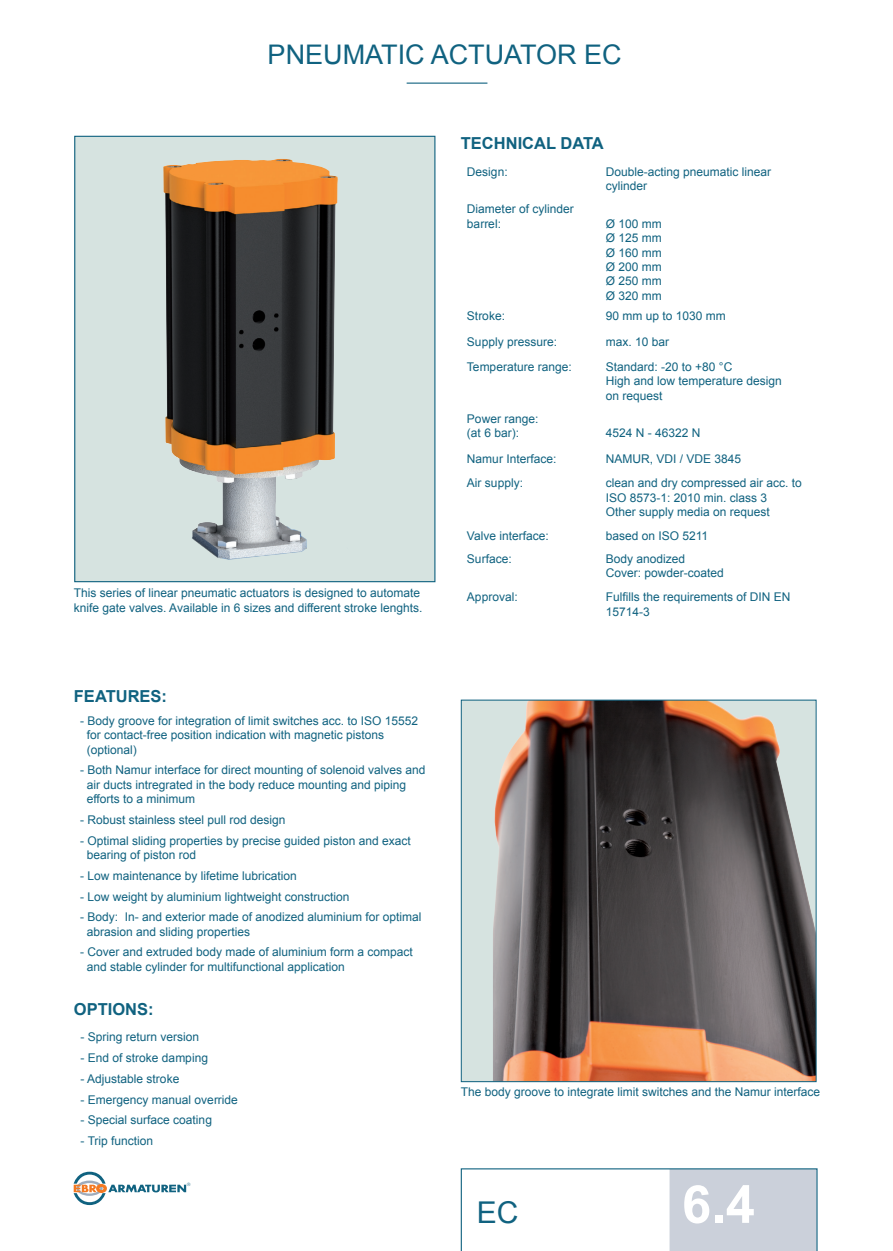
<style>
.page{position:relative;width:893px;height:1251px;background:#fff}
.page>*{position:absolute;margin:0;border:0;box-sizing:border-box;transform-origin:0 0}
.t1{font:700 52.5px "Arial";color:#fff}
.t2{font:30px "Arial";color:#106280}
.t3{font:27px "Arial";color:#106280}
.t4{font:700 16.5px "Arial";color:#106280}
.t5{font:12px/14.4px "Arial";color:#106280}
</style>
<div class="page">
<div style="left:75px;top:136px;width:360px;height:445px;background:#d6e3e0"></div>
<img style="left:163px;top:158px;width:175px;height:402px">
<div style="left:461px;top:700px;width:355px;height:381px;background:#d6e3e0"></div>
<img style="left:493px;top:701px;width:321px;height:378px">
<div style="left:461px;top:699px;width:355px;height:382px;border:1px solid #106280"></div>
<hr style="left:407px;top:83px;width:80px;height:1px;background:#106280">
<svg style="left:461px;top:1168px;width:357px;height:82px"></svg>
<svg style="left:74px;top:1171px;width:113px;height:33px"></svg>
<p class="t3" style="left:268px;top:37px;width:356px">PNEUMATIC ACTUATOR EC</p>
<p class="t4" style="left:461px;top:132px;width:144px">TECHNICAL DATA</p>
<p class="t5" style="left:467px;top:164px;width:42px">Design:</p>
<p class="t5" style="left:606px;top:164px;width:167px">Double-acting pneumatic linear cylinder</p>
<p class="t5" style="left:467px;top:202px;width:108px">Diameter of cylinder barrel:</p>
<p class="t5" style="left:606px;top:216px;width:58px;text-align:justify">Ø 100 mm Ø 125 mm Ø 160 mm Ø 200 mm Ø 250 mm Ø 320 mm</p>
<p class="t5" style="left:74px;top:585px;width:350px">This series of linear pneumatic actuators is designed to automate knife gate valves. Available in 6 sizes and different stroke lenghts.</p>
<p class="t4" style="left:74px;top:685px;width:95px">FEATURES:</p>
<p class="t5" style="left:87px;top:713px;width:333px;text-indent:-7px">- Body groove for integration of limit switches acc. to ISO 15552 for contact-free position indication with magnetic pistons (optional)</p>
<p class="t5" style="left:87px;top:762px;width:340px;text-indent:-7px">- Both Namur interface for direct mounting of solenoid valves and air ducts intregrated in the body reduce mounting and piping efforts to a minimum</p>
<p class="t5" style="left:80px;top:812px;width:207px">- Robust stainless steel pull rod design</p>
<p class="t5" style="left:87px;top:833px;width:326px;text-indent:-7px">- Optimal sliding properties by precise guided piston and exact bearing of piston rod</p>
<p class="t5" style="left:80px;top:868px;width:218px">- Low maintenance by lifetime lubrication</p>
<p class="t5" style="left:80px;top:889px;width:271px">- Low weight by aluminium lightweight construction</p>
<p class="t5" style="left:87px;top:909px;width:336px;text-indent:-7px">- Body: In- and exterior made of anodized aluminium for optimal abrasion and sliding properties</p>
<p class="t5" style="left:87px;top:944px;width:328px;text-indent:-7px">- Cover and extruded body made of aluminium form a compact and stable cylinder for multifunctional application</p>
<p class="t4" style="left:74px;top:997px;width:81px">OPTIONS:</p>
<p class="t5" style="left:81px;top:1029px;width:120px">- Spring return version</p>
<p class="t5" style="left:81px;top:1050px;width:129px">- End of stroke damping</p>
<p class="t5" style="left:81px;top:1071px;width:100px">- Adjustable stroke</p>
<p class="t5" style="left:81px;top:1091px;width:159px">- Emergency manual override</p>
<p class="t5" style="left:81px;top:1112px;width:133px">- Special surface coating</p>
<p class="t5" style="left:81px;top:1133px;width:74px">- Trip function</p>
<p class="t5" style="left:467px;top:309px;width:40px">Stroke:</p>
<p class="t5" style="left:606px;top:309px;width:122px">90 mm up to 1030 mm</p>
<p class="t5" style="left:467px;top:334px;width:92px">Supply pressure:</p>
<p class="t5" style="left:606px;top:334px;width:65px">max. 10 bar</p>
<p class="t5" style="left:467px;top:359px;width:106px">Temperature range:</p>
<p class="t5" style="left:606px;top:359px;width:178px">Standard: -20 to +80 °C<br>High and low temperature design on request</p>
<p class="t5" style="left:467px;top:411px;width:73px">Power range: (at 6 bar):</p>
<p class="t5" style="left:606px;top:425px;width:96px">4524 N - 46322 N</p>
<p class="t5" style="left:467px;top:451px;width:91px">Namur Interface:</p>
<p class="t5" style="left:606px;top:451px;width:137px">NAMUR, VDI / VDE 3845</p>
<p class="t5" style="left:467px;top:476px;width:58px">Air supply:</p>
<p class="t5" style="left:606px;top:476px;width:198px">clean and dry compressed air acc. to<br>ISO 8573-1: 2010 min. class 3<br>Other supply media on request</p>
<p class="t5" style="left:467px;top:528px;width:83px">Valve interface:</p>
<p class="t5" style="left:606px;top:528px;width:104px">based on ISO 5211</p>
<p class="t5" style="left:467px;top:551px;width:46px">Surface:</p>
<p class="t5" style="left:606px;top:551px;width:120px">Body anodized<br>Cover: powder-coated</p>
<p class="t5" style="left:467px;top:590px;width:52px">Approval:</p>
<p class="t5" style="left:606px;top:590px;width:186px">Fulfills the requirements of DIN EN<br>15714-3</p>
<p class="t5" style="left:461px;top:1084px;width:361px">The body groove to integrate limit switches and the Namur interface</p>
<p class="t2" style="left:477px;top:1192px;width:43px">EC</p>
<p class="t1" style="left:682px;top:1169px;width:74px">6.4</p>
</div>
